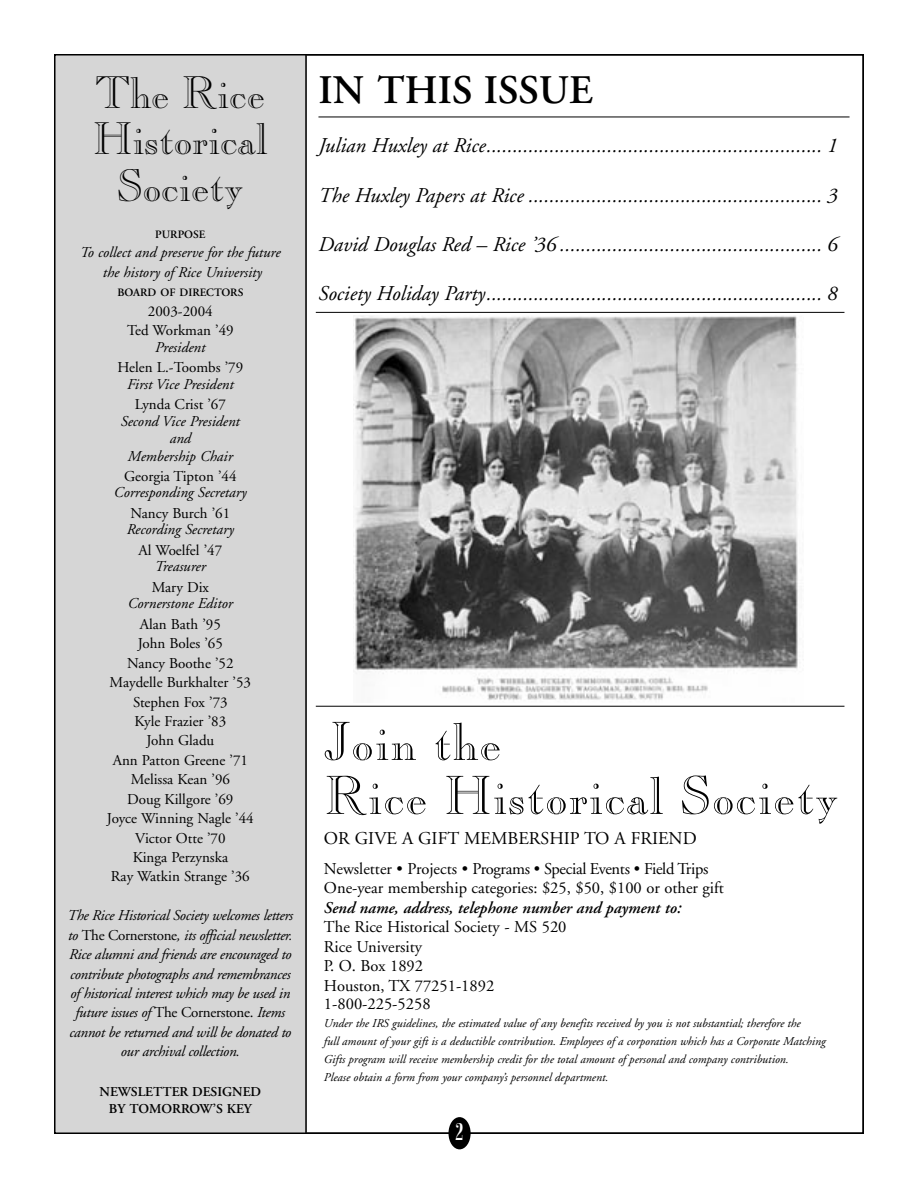
<style>
.page{position:relative;width:918px;height:1188px;background:#fff}
.page>*{position:absolute;margin:0;border:0;box-sizing:border-box;transform-origin:0 0}
.t1{font:54px "Caslon Open Face";color:#000}
.t2{font:45px/46.5px "Caslon Open Face";letter-spacing:-.02em;color:#000;text-align:center}
.t3{font:600 40.5px "Adobe Garamond";color:#000}
.TABLE_OF_CONTENTS{font:italic 21px "Adobe Garamond";color:#000}
.t4{font:21px "Corvinus Skyline";color:#fff}
.t5{font:18px "Adobe Garamond";color:#000}
.t6{font:16.5px "Adobe Garamond";color:#000}
.t7{font:16.5px "Adobe Garamond";letter-spacing:-.02em;color:#000}
.t8{font:italic 600 16.5px "Adobe Garamond";color:#000}
.Board_Member{font:15px "Adobe Garamond";color:#000}
.Board_Title{font:italic 15px/19.5px "Adobe Garamond";letter-spacing:-.02em;color:#000;text-align:center}
.Board_Title-2{font:italic 15px "Adobe Garamond";color:#000}
.t9{font:600 13.5px "Adobe Garamond";color:#000}
.t10{font:italic 12px/18px "Adobe Garamond";color:#000}
.t11{font:600 11.25px "Adobe Garamond";color:#000}
.s1{font-style:normal}
</style>
<div class="page">
<div style="left:54px;top:54px;width:253px;height:1080px;background:#d6d6d6"></div>
<div style="left:448px;top:1117px;width:23px;height:32px;background:#000;border-radius:50%"></div>
<hr style="left:305px;top:54px;width:2px;height:1080px;background:#000">
<hr style="left:316px;top:706px;width:528px;height:1px;background:#000">
<hr style="left:318px;top:117px;width:532px;height:1px;background:#000">
<hr style="left:316px;top:312px;width:528px;height:1px;background:#000">
<img style="left:353px;top:316px;width:445px;height:385px">
<p class="t2" style="left:95px;top:69px;width:172px">The Rice</p>
<p class="t2" style="left:93px;top:116px;width:177px">Historical<br>Society</p>
<p class="t11" style="left:155px;top:228px;width:52px">PURPOSE</p>
<p class="Board_Title-2" style="left:80px;top:245px;width:202px">To collect and preserve for the future</p>
<p class="Board_Title-2" style="left:103px;top:264px;width:161px">the history of Rice University</p>
<p class="t11" style="left:117px;top:287px;width:127px">BOARD OF DIRECTORS</p>
<p class="Board_Member" style="left:148px;top:303px;width:66px">2003-2004</p>
<p class="Board_Member" style="left:127px;top:322px;width:108px">Ted Workman ’49</p>
<p class="Board_Title-2" style="left:155px;top:339px;width:52px">President</p>
<p class="Board_Member" style="left:118px;top:359px;width:127px">Helen L.-Toombs ’79</p>
<p class="Board_Title-2" style="left:127px;top:376px;width:108px">First Vice President</p>
<p class="Board_Member" style="left:135px;top:396px;width:93px">Lynda Crist ’67</p>
<p class="Board_Title-2" style="left:121px;top:413px;width:121px">Second Vice President</p>
<p class="Board_Title" style="left:170px;top:429px;width:23px">and</p>
<p class="Board_Title-2" style="left:128px;top:448px;width:107px">Membership Chair</p>
<p class="Board_Member" style="left:124px;top:468px;width:114px">Georgia Tipton ’44</p>
<p class="Board_Title-2" style="left:114px;top:485px;width:134px">Corresponding Secretary</p>
<p class="Board_Member" style="left:130px;top:505px;width:101px">Nancy Burch ’61</p>
<p class="Board_Title-2" style="left:127px;top:522px;width:109px">Recording Secretary</p>
<p class="Board_Member" style="left:138px;top:542px;width:85px">Al Woelfel ’47</p>
<p class="Board_Title-2" style="left:155px;top:559px;width:53px">Treasurer</p>
<p class="Board_Member" style="left:152px;top:579px;width:59px">Mary Dix</p>
<p class="Board_Title-2" style="left:128px;top:596px;width:107px">Cornerstone Editor</p>
<p class="Board_Member" style="left:140px;top:616px;width:83px">Alan Bath ’95</p>
<p class="Board_Member" style="left:138px;top:635px;width:87px">John Boles ’65</p>
<p class="Board_Member" style="left:127px;top:655px;width:108px">Nancy Boothe ’52</p>
<p class="Board_Member" style="left:110px;top:674px;width:143px">Maydelle Burkhalter ’53</p>
<p class="Board_Member" style="left:133px;top:694px;width:96px">Stephen Fox ’73</p>
<p class="Board_Member" style="left:134px;top:713px;width:93px">Kyle Frazier ’83</p>
<p class="Board_Member" style="left:146px;top:733px;width:69px">John Gladu</p>
<p class="Board_Member" style="left:113px;top:752px;width:137px">Ann Patton Greene ’71</p>
<p class="Board_Member" style="left:131px;top:771px;width:101px">Melissa Kean ’96</p>
<p class="Board_Member" style="left:127px;top:791px;width:108px">Doug Killgore ’69</p>
<p class="Board_Member" style="left:107px;top:810px;width:148px">Joyce Winning Nagle ’44</p>
<p class="Board_Member" style="left:135px;top:830px;width:92px">Victor Otte ’70</p>
<p class="Board_Member" style="left:133px;top:849px;width:97px">Kinga Perzynska</p>
<p class="Board_Member" style="left:111px;top:869px;width:140px">Ray Watkin Strange ’36</p>
<p class="Board_Title" style="left:68px;top:906px;width:227px">The Rice Historical Society welcomes letters to <span class="s1">The Cornerstone</span>, its official newsletter.<br>Rice alumni and friends are encouraged to contribute photographs and remembrances of historical interest which may be used in future issues of <span class="s1">The Cornerstone.</span> Items cannot be returned and will be donated to our archival collection.</p>
<p class="t9" style="left:100px;top:1084px;width:163px">NEWSLETTER DESIGNED</p>
<p class="t9" style="left:109px;top:1101px;width:144px">BY TOMORROW’S KEY</p>
<p class="t3" style="left:318px;top:68px;width:276px">IN THIS ISSUE</p>
<p class="TABLE_OF_CONTENTS" style="left:318px;top:135px;width:521px">Julian Huxley at Rice ................................................................ 1</p>
<p class="TABLE_OF_CONTENTS" style="left:318px;top:184px;width:521px">The Huxley Papers at Rice ........................................................ 3</p>
<p class="TABLE_OF_CONTENTS" style="left:318px;top:233px;width:521px">David Douglas Red – Rice ’36 .................................................. 6</p>
<p class="TABLE_OF_CONTENTS" style="left:318px;top:283px;width:521px">Society Holiday Party ................................................................ 8</p>
<p class="t1" style="left:324px;top:709px;width:179px">Join the</p>
<p class="t1" style="left:324px;top:763px;width:516px">Rice Historical Society</p>
<p class="t5" style="left:324px;top:829px;width:374px">OR GIVE A GIFT MEMBERSHIP TO A FRIEND</p>
<p class="t7" style="left:324px;top:860px;width:386px">Newsletter • Projects • Programs • Special Events • Field Trips</p>
<p class="t6" style="left:324px;top:879px;width:402px">One-year membership categories: $25, $50, $100 or other gift</p>
<p class="t8" style="left:324px;top:899px;width:359px">Send name, address, telephone number and payment to:</p>
<p class="t6" style="left:324px;top:918px;width:244px">The Rice Historical Society - MS 520</p>
<p class="t6" style="left:324px;top:938px;width:100px">Rice University</p>
<p class="t6" style="left:324px;top:957px;width:101px">P. O. Box 1892</p>
<p class="t6" style="left:324px;top:977px;width:172px">Houston, TX 77251-1892</p>
<p class="t6" style="left:324px;top:995px;width:108px">1-800-225-5258</p>
<p class="t10" style="left:324px;top:1015px;width:503px">Under the IRS guidelines, the estimated value of any benefits received by you is not substantial; therefore the<br>full amount of your gift is a deductible contribution. Employees of a corporation which has a Corporate Matching Gifts program will receive membership credit for the total amount of personal and company contribution.<br>Please obtain a form from your company’s personnel department.</p>
<p class="t4" style="left:455px;top:1121px;width:10px">2</p>
</div>
